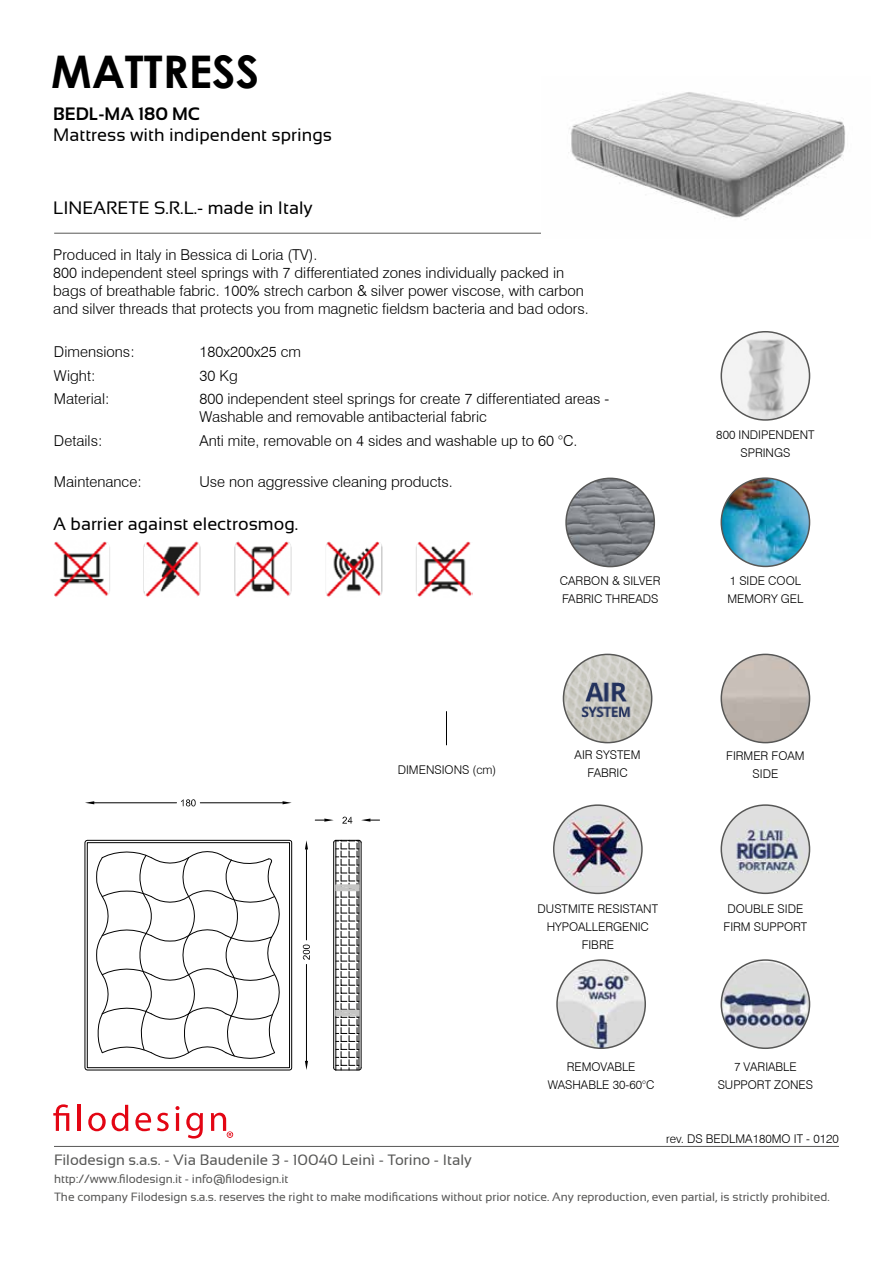
<style>
.page{position:relative;width:893px;height:1263px;background:#fff}
.page>*{position:absolute;margin:0;border:0;box-sizing:border-box;transform-origin:0 0}
.t1{font:700 45px "Century Gothic";color:#000}
.t2{font:18px "Sansation";color:#000}
.t3{font:700 18px "Sansation";color:#000}
.t4{font:300 15px/18px "Swiss 721 BT";color:#000}
.t5{font:15px "Sansation";color:#575756}
.t6{font:300 12px/18px "Swiss 721 BT";color:#000;text-align:center}
.t7{font:12px/18px "Sansation";color:#575756}
</style>
<div class="page">
<hr style="left:54px;top:1146px;width:785px;height:1px;background:#575756">
<hr style="left:54px;top:233px;width:544px;height:1px;background:#575756">
<svg style="left:53px;top:1105px;width:16px;height:26px"></svg>
<hr style="left:78px;top:1105px;width:3px;height:26px;background:#e30513">
<svg style="left:88px;top:1113px;width:18px;height:18px"></svg>
<svg style="left:112px;top:1105px;width:16px;height:26px"></svg>
<svg style="left:135px;top:1113px;width:16px;height:18px"></svg>
<svg style="left:157px;top:1113px;width:12px;height:18px"></svg>
<svg style="left:175px;top:1106px;width:5px;height:4px"></svg>
<hr style="left:176px;top:1113px;width:3px;height:18px;background:#e30513">
<svg style="left:186px;top:1113px;width:17px;height:25px"></svg>
<svg style="left:211px;top:1113px;width:22px;height:25px"></svg>
<hr style="left:446px;top:711px;width:1px;height:34px;background:#000">
<img style="left:541px;top:92px;width:305px;height:142px">
<img style="left:721px;top:478px;width:88px;height:88px;border-radius:44px">
<div style="left:720px;top:477px;width:90px;height:90px;border:2px solid #575756;border-radius:50%"></div>
<img style="left:721px;top:332px;width:88px;height:88px;border-radius:44px">
<div style="left:720px;top:331px;width:90px;height:90px;border:2px solid #575756;border-radius:50%"></div>
<img style="left:721px;top:654px;width:88px;height:89px;border-radius:44px">
<div style="left:720px;top:654px;width:90px;height:89px;border:2px solid #575756;border-radius:50%"></div>
<img style="left:721px;top:805px;width:88px;height:88px;border-radius:44px">
<div style="left:720px;top:804px;width:90px;height:90px;border:2px solid #575756;border-radius:50%"></div>
<img style="left:721px;top:960px;width:88px;height:88px;border-radius:44px">
<div style="left:720px;top:959px;width:90px;height:90px;border:2px solid #575756;border-radius:50%"></div>
<img style="left:559px;top:962px;width:86px;height:86px">
<div style="left:556px;top:959px;width:90px;height:90px;border:2px solid #575756;border-radius:50%"></div>
<img style="left:554px;top:805px;width:88px;height:88px;border-radius:44px">
<div style="left:553px;top:804px;width:90px;height:90px;border:2px solid #575756;border-radius:50%"></div>
<img style="left:563px;top:654px;width:89px;height:89px;border-radius:44px">
<div style="left:563px;top:654px;width:89px;height:89px;border:2px solid #575756;border-radius:50%"></div>
<img style="left:566px;top:478px;width:88px;height:89px;border-radius:44px">
<div style="left:565px;top:478px;width:90px;height:89px;border:2px solid #575756;border-radius:50%"></div>
<img style="left:54px;top:541px;width:419px;height:56px">
<svg style="left:84px;top:799px;width:296px;height:272px"></svg>
<h1 class="t1" style="left:51px;top:37px;width:209px">MATTRESS</h1>
<p class="t3" style="left:53px;top:103px;width:148px">BEDL-MA 180 MC</p>
<p class="t2" style="left:53px;top:125px;width:280px">Mattress with indipendent springs</p>
<p class="t2" style="left:53px;top:198px;width:261px">LINEARETE S.R.L.- made in Italy</p>
<p class="t4" style="left:53px;top:245px;width:537px">Produced in Italy in Bessica di Loria (TV).<br>800 independent steel springs with 7 differentiated zones individually packed in bags of breathable fabric. 100% strech carbon &amp; silver power viscose, with carbon and silver threads that protects you from magnetic fieldsm bacteria and bad odors.</p>
<p class="t4" style="left:54px;top:343px;width:82px">Dimensions:</p>
<p class="t4" style="left:199px;top:343px;width:103px">180x200x25 cm</p>
<p class="t4" style="left:54px;top:366px;width:43px">Wight:</p>
<p class="t4" style="left:199px;top:366px;width:40px">30 Kg</p>
<p class="t4" style="left:54px;top:390px;width:57px">Material:</p>
<p class="t4" style="left:199px;top:390px;width:412px">800 independent steel springs for create 7 differentiated areas -<br>Washable and removable antibacterial fabric</p>
<p class="t4" style="left:54px;top:431px;width:50px">Details:</p>
<p class="t4" style="left:199px;top:431px;width:380px">Anti mite, removable on 4 sides and washable up to 60 °C.</p>
<p class="t4" style="left:54px;top:472px;width:89px">Maintenance:</p>
<p class="t4" style="left:199px;top:472px;width:255px">Use non aggressive cleaning products.</p>
<p class="t2" style="left:53px;top:513px;width:246px">A barrier against electrosmog.</p>
<p class="t6" style="left:560px;top:571px;width:102px;text-align:left">CARBON &amp; SILVER<br>FABRIC THREADS</p>
<p class="t6" style="left:716px;top:426px;width:100px">800 INDIPENDENT<br>SPRINGS</p>
<p class="t6" style="left:727px;top:572px;width:78px;text-align:left">1 SIDE COOL<br>MEMORY GEL</p>
<p class="t6" style="left:398px;top:760px;width:100px">DIMENSIONS (cm)</p>
<p class="t6" style="left:575px;top:745px;width:67px">AIR SYSTEM<br>FABRIC</p>
<p class="t6" style="left:538px;top:899px;width:122px">DUSTMITE RESISTANT<br>HYPOALLERGENIC<br>FIBRE</p>
<p class="t6" style="left:548px;top:1057px;width:108px">REMOVABLE<br>WASHABLE 30-60°C</p>
<p class="t6" style="left:726px;top:746px;width:80px">FIRMER FOAM<br>SIDE</p>
<p class="t6" style="left:723px;top:899px;width:85px">DOUBLE SIDE<br>FIRM SUPPORT</p>
<p class="t6" style="left:718px;top:1057px;width:97px">7 VARIABLE<br>SUPPORT ZONES</p>
<p class="t6" style="left:666px;top:1129px;width:174px">rev. DS BEDLMA180MO IT - 0120</p>
<p class="t5" style="left:54px;top:1152px;width:419px">Filodesign s.a.s. - Via Baudenile 3 - 10040 Leinì - Torino - Italy</p>
<p class="t7" style="left:54px;top:1170px;width:777px">http://www.filodesign.it - info@filodesign.it<br>The company Filodesign s.a.s. reserves the right to make modifications without prior notice. Any reproduction, even partial, is strictly prohibited.</p>
</div>
